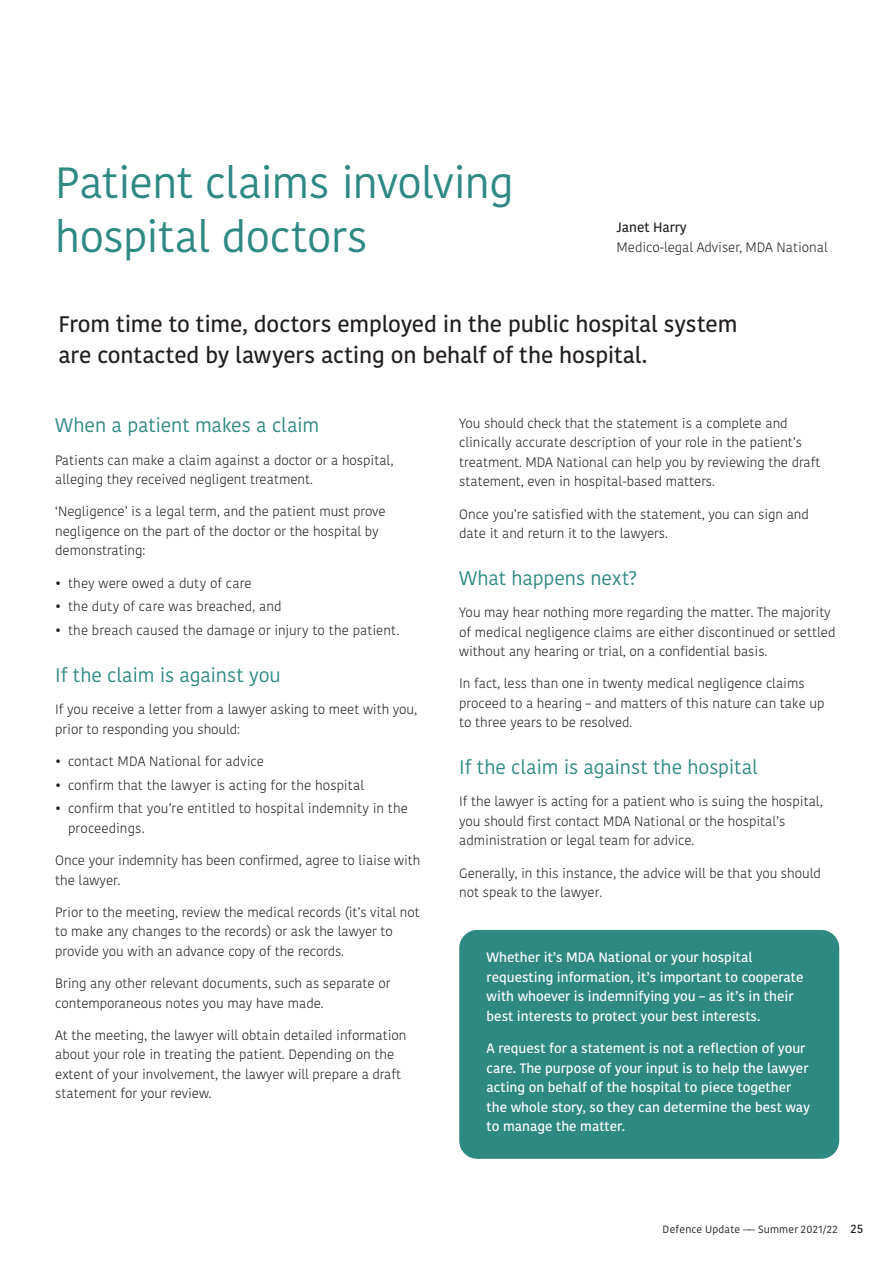
<style>
.page{position:relative;width:893px;height:1263px;background:#fff}
.page>*{position:absolute;margin:0;border:0;box-sizing:border-box;transform-origin:0 0}
.Article_Title{font:43.5px/54px "Kohinoor";letter-spacing:-.015em;color:#2f8983}
.Intro_paragraph{font:600 22.5px/31.5px "Kohinoor";letter-spacing:-.01em;color:#231f20}
.Subhead_1{font:19.5px "Kohinoor";letter-spacing:-.01em;color:#2f8983}
.Body_light{font:300 13.5px/19.5px "Kohinoor";letter-spacing:-.005em;color:#231f20}
.Body_light-2{font:600 13.5px/19.5px "Kohinoor";color:#fff}
.t1{font:10.5px "Kohinoor";letter-spacing:.015em;color:#231f20}
.s1{font-weight:600}
.s2{font-weight:300}
.s3{font-weight:600;font-size:12px}
</style>
<div class="page">
<div style="left:459px;top:930px;width:380px;height:229px;background:#2f8983;border-radius:18px"></div>
<p class="Article_Title" style="left:55px;top:157px;width:460px">Patient claims involving hospital doctors</p>
<p class="Body_light" style="left:617px;top:218px;width:213px"><span class="s1">Janet Harry<br></span>Medico-legal Adviser, MDA National</p>
<p class="Intro_paragraph" style="left:58px;top:309px;width:680px">From time to time, doctors employed in the public hospital system are contacted by lawyers acting on behalf of the hospital.</p>
<p class="Subhead_1" style="left:55px;top:413px;width:266px">When a patient makes a claim</p>
<p class="Body_light" style="left:55px;top:450px;width:340px">Patients can make a claim against a doctor or a hospital, alleging they received negligent treatment.</p>
<p class="Body_light" style="left:55px;top:502px;width:332px">‘Negligence’ is a legal term, and the patient must prove negligence on the part of the doctor or the hospital by demonstrating:</p>
<p class="Body_light" style="left:55px;top:573px;width:198px">• they were owed a duty of care</p>
<p class="Body_light" style="left:55px;top:597px;width:228px">• the duty of care was breached, and</p>
<p class="Body_light" style="left:55px;top:621px;width:346px">• the breach caused the damage or injury to the patient.</p>
<p class="Subhead_1" style="left:55px;top:663px;width:227px">If the claim is against you</p>
<p class="Body_light" style="left:55px;top:700px;width:363px">If you receive a letter from a lawyer asking to meet with you, prior to responding you should:</p>
<p class="Body_light" style="left:55px;top:752px;width:210px">• contact MDA National for advice</p>
<p class="Body_light" style="left:55px;top:775px;width:311px">• confirm that the lawyer is acting for the hospital</p>
<p class="Body_light" style="left:68px;top:799px;width:342px;text-indent:-13px">• confirm that you’re entitled to hospital indemnity in the proceedings.</p>
<p class="Body_light" style="left:55px;top:851px;width:367px">Once your indemnity has been confirmed, agree to liaise with the lawyer.</p>
<p class="Body_light" style="left:55px;top:903px;width:366px">Prior to the meeting, review the medical records (it’s vital not to make any changes to the records) or ask the lawyer to provide you with an advance copy of the records.</p>
<p class="Body_light" style="left:55px;top:974px;width:337px">Bring any other relevant documents, such as separate or contemporaneous notes you may have made.</p>
<p class="Body_light" style="left:55px;top:1026px;width:353px">At the meeting, the lawyer will obtain detailed information about your role in treating the patient. Depending on the extent of your involvement, the lawyer will prepare a draft statement for your review.</p>
<p class="Body_light" style="left:459px;top:414px;width:363px">You should check that the statement is a complete and clinically accurate description of your role in the patient’s treatment. MDA National can help you by reviewing the draft statement, even in hospital-based matters.</p>
<p class="Body_light" style="left:459px;top:504px;width:351px">Once you’re satisfied with the statement, you can sign and date it and return it to the lawyers.</p>
<p class="Subhead_1" style="left:459px;top:566px;width:179px">What happens next?</p>
<p class="Body_light" style="left:459px;top:603px;width:378px">You may hear nothing more regarding the matter. The majority of medical negligence claims are either discontinued or settled without any hearing or trial, on a confidential basis.</p>
<p class="Body_light" style="left:459px;top:674px;width:367px">In fact, less than one in twenty medical negligence claims proceed to a hearing – and matters of this nature can take up to three years to be resolved.</p>
<p class="Subhead_1" style="left:459px;top:755px;width:300px">If the claim is against the hospital</p>
<p class="Body_light" style="left:459px;top:792px;width:365px">If the lawyer is acting for a patient who is suing the hospital, you should first contact MDA National or the hospital’s administration or legal team for advice.</p>
<p class="Body_light" style="left:459px;top:863px;width:363px">Generally, in this instance, the advice will be that you should not speak to the lawyer.</p>
<p class="Body_light-2" style="left:487px;top:948px;width:318px">Whether it’s MDA National or your hospital requesting information, it’s important to cooperate with whoever is indemnifying you – as it’s in their best interests to protect your best interests.</p>
<p class="Body_light-2" style="left:487px;top:1039px;width:325px">A request for a statement is not a reflection of your care. The purpose of your input is to help the lawyer acting on behalf of the hospital to piece together the whole story, so they can determine the best way to manage the matter.</p>
<p class="t1" style="left:663px;top:1223px;width:202px">Defence Update <span class="s2">——</span> Summer 2021/22 <span class="s3">25</span></p>
</div>
